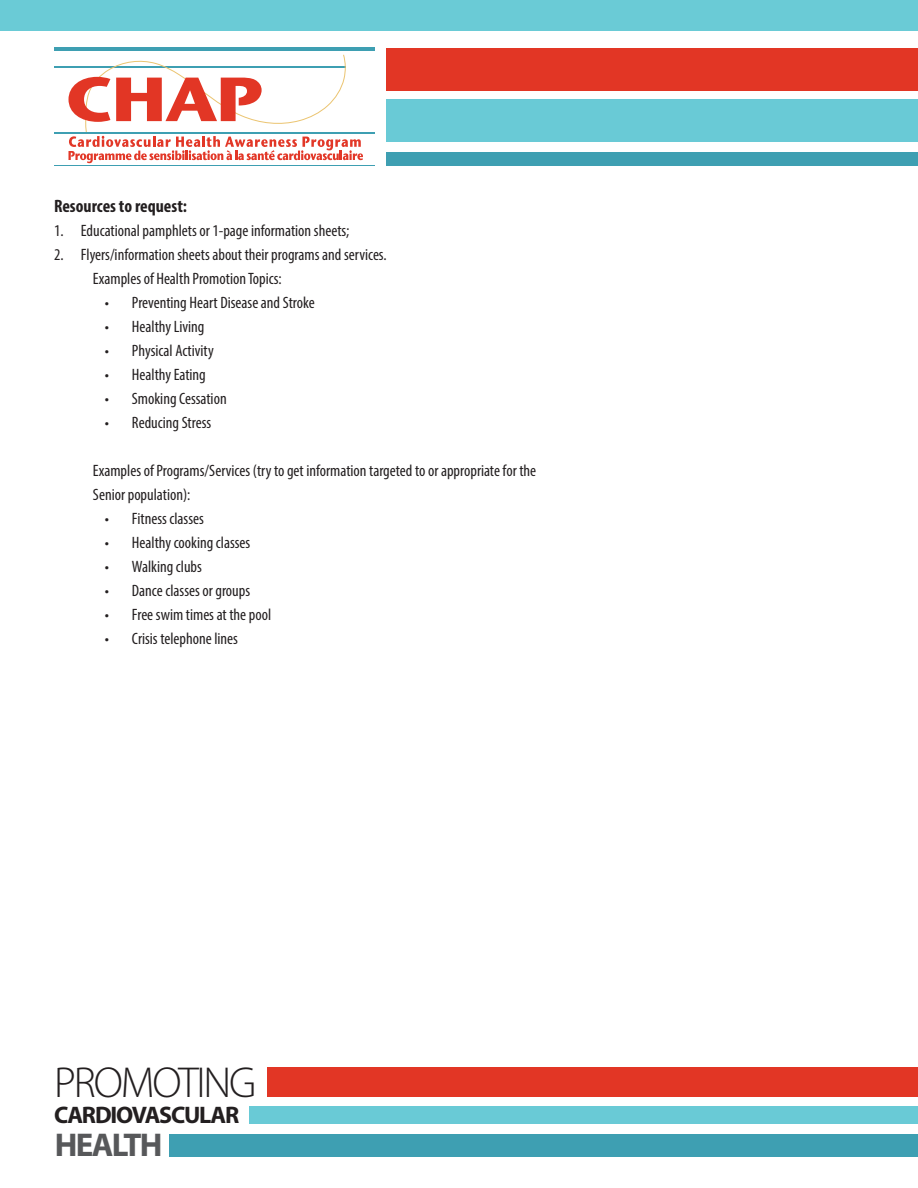
<style>
.page{position:relative;width:918px;height:1188px;background:#fff}
.page>*{position:absolute;margin:0;border:0;box-sizing:border-box;transform-origin:0 0}
.t1{font:300 43.5px "Myriad Pro";letter-spacing:-.05em;color:#231f20}
.t2{font:700 33px "Myriad Pro";letter-spacing:-.05em;color:#57585a}
.t3{font:700 24px "Myriad Pro";letter-spacing:-.05em;color:#231f20}
.t4{font:700 condensed 18px "Myriad Pro";color:#231f20}
.t5{font:condensed 16.5px/24px "Myriad Pro";color:#231f20}
</style>
<div class="page">
<div style="left:0;top:0;width:918px;height:31px;background:#6acbd6"></div>
<div style="left:387px;top:48px;width:531px;height:42px;background:#e23625"></div>
<div style="left:386px;top:99px;width:532px;height:43px;background:#69cad6"></div>
<div style="left:386px;top:152px;width:532px;height:14px;background:#3e9fb2"></div>
<hr style="left:54px;top:48px;width:321px;height:3px;background:#3e9fb2">
<hr style="left:54px;top:165px;width:321px;height:1px;background:#3e9fb2">
<hr style="left:54px;top:66px;width:291px;height:2px;background:#3e9fb2">
<svg style="left:69px;top:54px;width:294px;height:109px"></svg>
<hr style="left:54px;top:132px;width:321px;height:2px;background:#3e9fb2">
<div style="left:267px;top:1067px;width:651px;height:29px;background:#e23625"></div>
<div style="left:250px;top:1106px;width:668px;height:18px;background:#69cad6"></div>
<div style="left:169px;top:1135px;width:749px;height:22px;background:#3e9fb2"></div>
<p class="t4" style="left:54px;top:194px;width:135px">Resources to request:</p>
<p class="t5" style="left:54px;top:218px;width:297px">1. Educational pamphlets or 1-page information sheets;</p>
<p class="t5" style="left:93px;top:242px;width:295px;text-indent:-39px">2. Flyers/information sheets about their programs and services.<br>Examples of Health Promotion Topics:</p>
<p class="t5" style="left:105px;top:290px;width:211px">• Preventing Heart Disease and Stroke</p>
<p class="t5" style="left:105px;top:314px;width:101px">• Healthy Living</p>
<p class="t5" style="left:105px;top:338px;width:110px">• Physical Activity</p>
<p class="t5" style="left:105px;top:362px;width:102px">• Healthy Eating</p>
<p class="t5" style="left:105px;top:386px;width:123px">• Smoking Cessation</p>
<p class="t5" style="left:105px;top:410px;width:108px">• Reducing Stress</p>
<p class="t5" style="left:93px;top:458px;width:445px">Examples of Programs/Services (try to get information targeted to or appropriate for the<br>Senior population):</p>
<p class="t5" style="left:105px;top:506px;width:100px">• Fitness classes</p>
<p class="t5" style="left:105px;top:530px;width:147px">• Healthy cooking classes</p>
<p class="t5" style="left:105px;top:554px;width:99px">• Walking clubs</p>
<p class="t5" style="left:105px;top:578px;width:147px">• Dance classes or groups</p>
<p class="t5" style="left:105px;top:602px;width:168px">• Free swim times at the pool</p>
<p class="t5" style="left:105px;top:626px;width:135px">• Crisis telephone lines</p>
<h1 class="t1" style="left:54px;top:1057px;width:204px">PROMOTING</h1>
<h3 class="t3" style="left:54px;top:1099px;width:187px">CARDIOVASCULAR</h3>
<h2 class="t2" style="left:55px;top:1123px;width:110px">HEALTH</h2>
</div>
